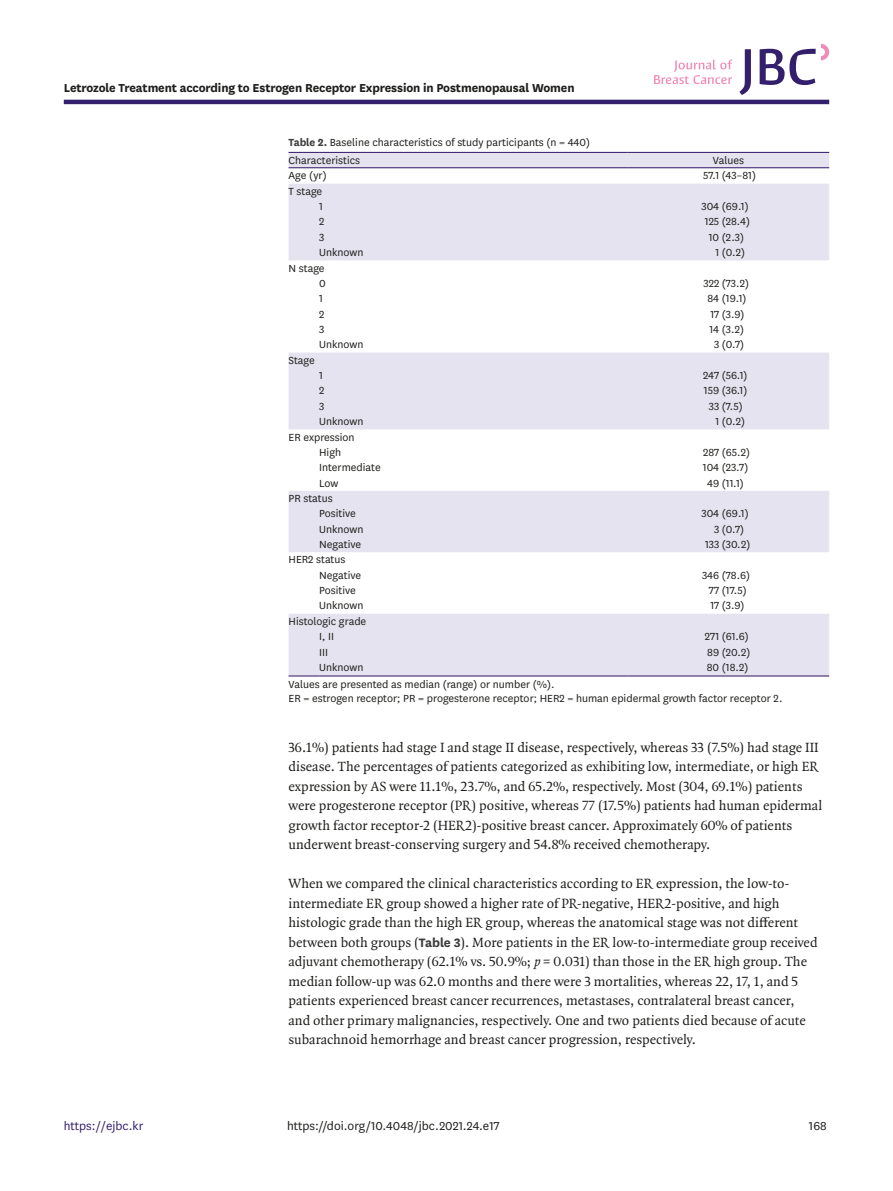
<style>
.page{position:relative;width:893px;height:1191px;background:#fff}
.page>*{position:absolute;margin:0;border:0;box-sizing:border-box;transform-origin:0 0}
.body_p{font:14.25px/19.5px "Quadraat OT";color:#1d1d1b}
.alt-title-type{font:700 13.5px "National";letter-spacing:-.01em;color:#1d1d1b}
.doi_running_footer{font:13.5px "National";color:#1d1d1b}
.t1{font:13.5px "National";color:#341f6c}
.tbody_entry{font:12px "National";color:#1d1d1b}
.table-wrap-foot_p{font:12px "National";color:#1d1d1b}
.table-wrap_caption{font:12px "National";color:#1d1d1b}
.table-wrap-foot_p_fi{font:12px "National";color:#1d1d1b}
.thead_entry{font:12px "National";color:#1d1d1b}
.s1{font-weight:700;color:#3d3d3c}
.s2{font-family:"National";font-weight:700;color:#3d3d3c}
.s3{font-style:italic}
</style>
<div class="page">
<hr style="left:64px;top:100px;width:765px;height:4px;background:#341f6c">
<svg style="left:654px;top:59px;width:78px;height:25px"></svg>
<svg style="left:739px;top:44px;width:90px;height:51px"></svg>
<svg style="left:289px;top:153px;width:540px;height:522px;fill:#e6e3f0"></svg>
<hr style="left:289px;top:152px;width:30px;height:1px;background:#341f6c">
<hr style="left:319px;top:152px;width:309px;height:1px;background:#341f6c">
<hr style="left:628px;top:152px;width:201px;height:1px;background:#341f6c">
<hr style="left:289px;top:167px;width:30px;height:1px;background:#341f6c">
<hr style="left:319px;top:167px;width:309px;height:1px;background:#341f6c">
<hr style="left:628px;top:167px;width:201px;height:1px;background:#341f6c">
<hr style="left:289px;top:675px;width:30px;height:1px;background:#341f6c">
<hr style="left:319px;top:675px;width:309px;height:1px;background:#341f6c">
<hr style="left:628px;top:675px;width:201px;height:1px;background:#341f6c">
<p class="alt-title-type" style="left:64px;top:78px;width:512px">Letrozole Treatment according to Estrogen Receptor Expression in Postmenopausal Women</p>
<p class="table-wrap_caption" style="left:289px;top:134px;width:303px"><span class="s1">Table 2.</span> Baseline characteristics of study participants (n = 440)</p>
<p class="thead_entry" style="left:289px;top:152px;width:73px">Characteristics</p>
<p class="thead_entry" style="left:713px;top:152px;width:33px">Values</p>
<p class="tbody_entry" style="left:289px;top:168px;width:40px">Age (yr)</p>
<p class="tbody_entry" style="left:703px;top:168px;width:54px">57.1 (43–81)</p>
<p class="tbody_entry" style="left:289px;top:183px;width:35px">T stage</p>
<p class="tbody_entry" style="left:319px;top:199px;width:5px">1</p>
<p class="tbody_entry" style="left:701px;top:199px;width:49px">304 (69.1)</p>
<p class="tbody_entry" style="left:319px;top:214px;width:7px">2</p>
<p class="tbody_entry" style="left:705px;top:214px;width:47px">125 (28.4)</p>
<p class="tbody_entry" style="left:319px;top:229px;width:7px">3</p>
<p class="tbody_entry" style="left:709px;top:229px;width:37px">10 (2.3)</p>
<p class="tbody_entry" style="left:319px;top:245px;width:46px">Unknown</p>
<p class="tbody_entry" style="left:715px;top:245px;width:31px">1 (0.2)</p>
<p class="tbody_entry" style="left:289px;top:260px;width:38px">N stage</p>
<p class="tbody_entry" style="left:319px;top:275px;width:8px">0</p>
<p class="tbody_entry" style="left:703px;top:275px;width:47px">322 (73.2)</p>
<p class="tbody_entry" style="left:319px;top:291px;width:5px">1</p>
<p class="tbody_entry" style="left:707px;top:291px;width:41px">84 (19.1)</p>
<p class="tbody_entry" style="left:319px;top:306px;width:7px">2</p>
<p class="tbody_entry" style="left:710px;top:306px;width:36px">17 (3.9)</p>
<p class="tbody_entry" style="left:319px;top:321px;width:7px">3</p>
<p class="tbody_entry" style="left:709px;top:321px;width:36px">14 (3.2)</p>
<p class="tbody_entry" style="left:319px;top:337px;width:46px">Unknown</p>
<p class="tbody_entry" style="left:714px;top:337px;width:32px">3 (0.7)</p>
<p class="tbody_entry" style="left:289px;top:352px;width:28px">Stage</p>
<p class="tbody_entry" style="left:319px;top:367px;width:5px">1</p>
<p class="tbody_entry" style="left:703px;top:367px;width:46px">247 (56.1)</p>
<p class="tbody_entry" style="left:319px;top:383px;width:7px">2</p>
<p class="tbody_entry" style="left:704px;top:383px;width:45px">159 (36.1)</p>
<p class="tbody_entry" style="left:319px;top:398px;width:7px">3</p>
<p class="tbody_entry" style="left:709px;top:398px;width:35px">33 (7.5)</p>
<p class="tbody_entry" style="left:319px;top:414px;width:46px">Unknown</p>
<p class="tbody_entry" style="left:715px;top:414px;width:31px">1 (0.2)</p>
<p class="tbody_entry" style="left:289px;top:429px;width:67px">ER expression</p>
<p class="tbody_entry" style="left:319px;top:444px;width:23px">High</p>
<p class="tbody_entry" style="left:703px;top:444px;width:49px">287 (65.2)</p>
<p class="tbody_entry" style="left:319px;top:460px;width:63px">Intermediate</p>
<p class="tbody_entry" style="left:703px;top:460px;width:47px">104 (23.7)</p>
<p class="tbody_entry" style="left:319px;top:475px;width:21px">Low</p>
<p class="tbody_entry" style="left:707px;top:475px;width:38px">49 (11.1)</p>
<p class="tbody_entry" style="left:289px;top:490px;width:46px">PR status</p>
<p class="tbody_entry" style="left:319px;top:506px;width:38px">Positive</p>
<p class="tbody_entry" style="left:701px;top:506px;width:49px">304 (69.1)</p>
<p class="tbody_entry" style="left:319px;top:521px;width:46px">Unknown</p>
<p class="tbody_entry" style="left:714px;top:521px;width:32px">3 (0.7)</p>
<p class="tbody_entry" style="left:319px;top:536px;width:44px">Negative</p>
<p class="tbody_entry" style="left:705px;top:536px;width:47px">133 (30.2)</p>
<p class="tbody_entry" style="left:289px;top:552px;width:58px">HER2 status</p>
<p class="tbody_entry" style="left:319px;top:567px;width:44px">Negative</p>
<p class="tbody_entry" style="left:702px;top:567px;width:49px">346 (78.6)</p>
<p class="tbody_entry" style="left:319px;top:582px;width:38px">Positive</p>
<p class="tbody_entry" style="left:709px;top:582px;width:39px">77 (17.5)</p>
<p class="tbody_entry" style="left:319px;top:598px;width:46px">Unknown</p>
<p class="tbody_entry" style="left:710px;top:598px;width:36px">17 (3.9)</p>
<p class="tbody_entry" style="left:289px;top:613px;width:79px">Histologic grade</p>
<p class="tbody_entry" style="left:319px;top:628px;width:16px">I, II</p>
<p class="tbody_entry" style="left:705px;top:628px;width:45px">271 (61.6)</p>
<p class="tbody_entry" style="left:319px;top:644px;width:10px">III</p>
<p class="tbody_entry" style="left:707px;top:644px;width:45px">89 (20.2)</p>
<p class="tbody_entry" style="left:319px;top:659px;width:46px">Unknown</p>
<p class="tbody_entry" style="left:707px;top:659px;width:43px">80 (18.2)</p>
<p class="table-wrap-foot_p_fi" style="left:289px;top:677px;width:267px">Values are presented as median (range) or number (%).</p>
<p class="table-wrap-foot_p" style="left:289px;top:690px;width:495px">ER = estrogen receptor; PR = progesterone receptor; HER2 = human epidermal growth factor receptor 2.</p>
<p class="body_p" style="left:289px;top:737px;width:535px">36.1%) patients had stage I and stage II disease, respectively, whereas 33 (7.5%) had stage III disease. The percentages of patients categorized as exhibiting low, intermediate, or high ER expression by AS were 11.1%, 23.7%, and 65.2%, respectively. Most (304, 69.1%) patients were progesterone receptor (PR) positive, whereas 77 (17.5%) patients had human epidermal growth factor receptor-2 (HER2)-positive breast cancer. Approximately 60% of patients underwent breast-conserving surgery and 54.8% received chemotherapy.</p>
<p class="body_p" style="left:289px;top:874px;width:530px">When we compared the clinical characteristics according to ER expression, the low-to&shy;intermediate ER group showed a higher rate of PR-negative, HER2-positive, and high histologic grade than the high ER group, whereas the anatomical stage was not different between both groups (<span class="s2">Table 3</span>). More patients in the ER low-to-intermediate group received adjuvant chemotherapy (62.1% vs. 50.9%; <span class="s3">p</span> = 0.031) than those in the ER high group. The median follow-up was 62.0 months and there were 3 mortalities, whereas 22, 17, 1, and 5 patients experienced breast cancer recurrences, metastases, contralateral breast cancer, and other primary malignancies, respectively. One and two patients died because of acute subarachnoid hemorrhage and breast cancer progression, respectively.</p>
<p class="t1" style="left:64px;top:1116px;width:81px">https://ejbc.kr</p>
<p class="doi_running_footer" style="left:287px;top:1116px;width:214px">https://doi.org/10.4048/jbc.2021.24.e17</p>
<p class="doi_running_footer" style="left:809px;top:1116px;width:19px">168</p>
</div>
